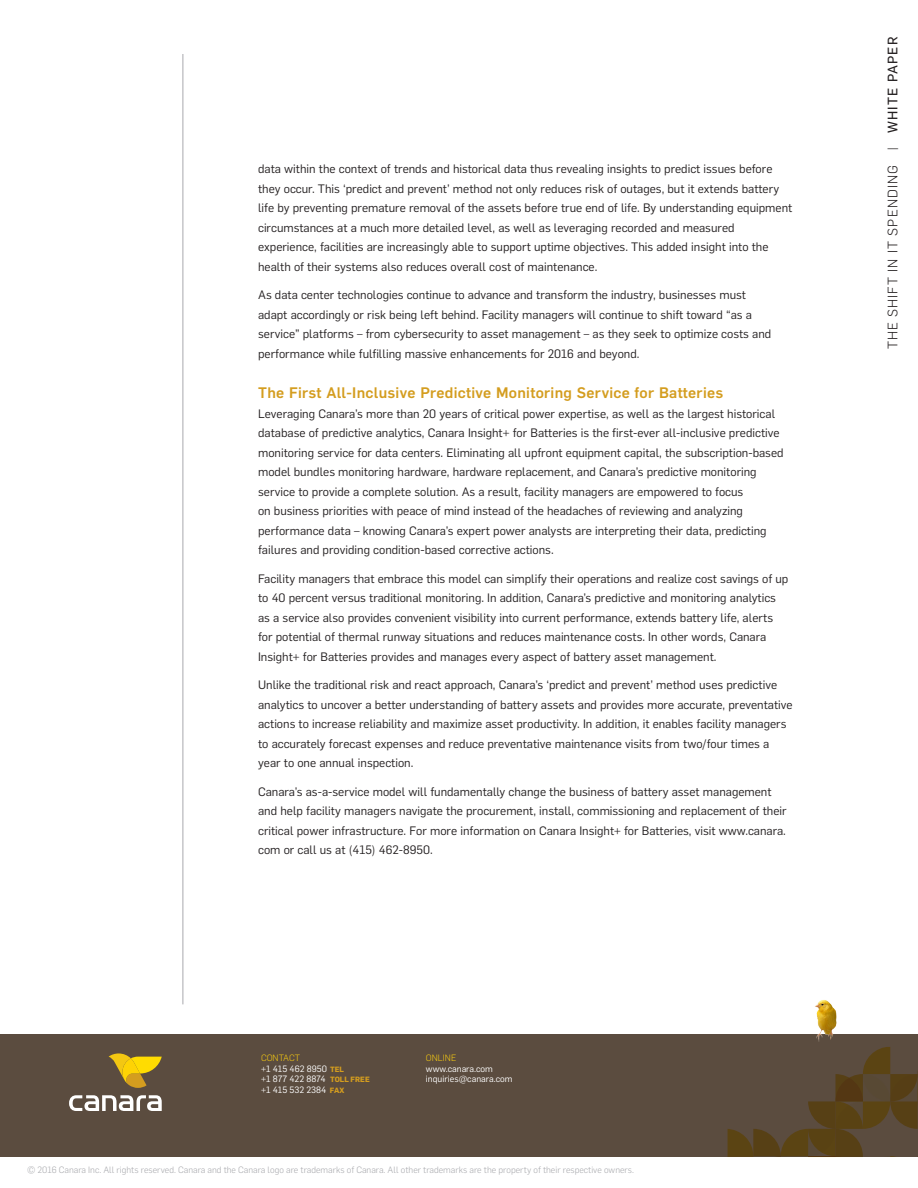
<style>
.page{position:relative;width:918px;height:1188px;background:#fff}
.page>*{position:absolute;margin:0;border:0;box-sizing:border-box;transform-origin:0 0}
.t1{font:500 15px "Flama";letter-spacing:.02em;color:#d49d1f}
.t2{font:300 13.5px "Flama";letter-spacing:.08em;color:#231f20}
.Body_Text{font:12px/19.5px "Flama";color:#231f20}
.t3{font:300 9px "Flama";color:#a8a9ad}
.t4{font:9px/10.5px "Flama";color:#fff}
.t5{font:300 9px "Flama";color:#f3c712}
.s1{font-weight:300;color:#f3c712}
.s2{font-weight:700;font-size:7.5px;color:#d49d1f}
.s3{font-family:"Flama Basic";font-weight:400}
</style>
<div class="page">
<div style="left:0;top:1035px;width:918px;height:122px;background:#5b4c3f"></div>
<svg style="left:109px;top:1053px;width:53px;height:35px"></svg>
<svg style="left:69px;top:1095px;width:93px;height:16px"></svg>
<img style="left:796px;top:1000px;width:50px;height:42px">
<hr style="left:183px;top:54px;width:1px;height:950px;background:#a8a9ad">
<svg style="left:728px;top:1047px;width:190px;height:110px"></svg>
<p class="Body_Text" style="left:258px;top:159px;width:536px">data within the context of trends and historical data thus revealing insights to predict issues before they occur. This ‘predict and prevent’ method not only reduces risk of outages, but it extends battery life by preventing premature removal of the assets before true end of life. By understanding equipment circumstances at a much more detailed level, as well as leveraging recorded and measured experience, facilities are increasingly able to support uptime objectives. This added insight into the health of their systems also reduces overall cost of maintenance.</p>
<p class="Body_Text" style="left:258px;top:285px;width:515px">As data center technologies continue to advance and transform the industry, businesses must adapt accordingly or risk being left behind. Facility managers will continue to shift toward “as a service” platforms – from cybersecurity to asset management – as they seek to optimize costs and performance while fulfilling massive enhancements for 2016 and beyond.</p>
<h2 class="t1" style="left:258px;top:382px;width:467px">The First All-Inclusive Predictive Monitoring Service for Batteries</h2>
<p class="Body_Text" style="left:258px;top:403px;width:527px">Leveraging Canara’s more than 20 years of critical power expertise, as well as the largest historical database of predictive analytics, Canara Insight+ for Batteries is the first-ever all-inclusive predictive monitoring service for data centers. Eliminating all upfront equipment capital, the subscription-based model bundles monitoring hardware, hardware replacement, and Canara’s predictive monitoring service to provide a complete solution. As a result, facility managers are empowered to focus<br>on business priorities with peace of mind instead of the headaches of reviewing and analyzing performance data – knowing Canara’s expert power analysts are interpreting their data, predicting failures and providing condition-based corrective actions.</p>
<p class="Body_Text" style="left:258px;top:568px;width:532px">Facility managers that embrace this model can simplify their operations and realize cost savings of up to 40 percent versus traditional monitoring. In addition, Canara’s predictive and monitoring analytics as a service also provides convenient visibility into current performance, extends battery life, alerts for potential of thermal runway situations and reduces maintenance costs. In other words, Canara Insight+ for Batteries provides and manages every aspect of battery asset management.</p>
<p class="Body_Text" style="left:258px;top:675px;width:536px">Unlike the traditional risk and react approach, Canara’s ‘predict and prevent’ method uses predictive analytics to uncover a better understanding of battery assets and provides more accurate, preventative actions to increase reliability and maximize asset productivity. In addition, it enables facility managers to accurately forecast expenses and reduce preventative maintenance visits from two/four times a year to one annual inspection.</p>
<p class="Body_Text" style="left:258px;top:781px;width:530px">Canara’s as-a-service model will fundamentally change the business of battery asset management and help facility managers navigate the procurement, install, commissioning and replacement of their critical power infrastructure. For more information on Canara Insight+ for Batteries, visit www.canara. com or call us at (415) 462-8950.</p>
<p class="t4" style="left:261px;top:1052px;width:110px"><span class="s1">CONTACT<br></span>+1 415 462 8950 <span class="s2">TEL<br></span>+1 877 422 8874 <span class="s2">TOLL FREE </span>+1 415 532 2384 <span class="s2">FAX</span></p>
<p class="t5" style="left:426px;top:1052px;width:32px">ONLINE</p>
<p class="t4" style="left:426px;top:1063px;width:88px">www.canara.com inquiries@canara.com</p>
<p class="t3" style="left:27px;top:1163px;width:608px">© 2016 Canara Inc. All rights reserved. Canara and the Canara logo are trademarks of Canara. All other trademarks are the property of their respective owners.</p>
<p class="t2" style="left:883px;top:349px;width:314px;rotate:-90deg">THE SHIFT IN IT SPENDING | <span class="s3">WHITE PAPER</span></p>
</div>
